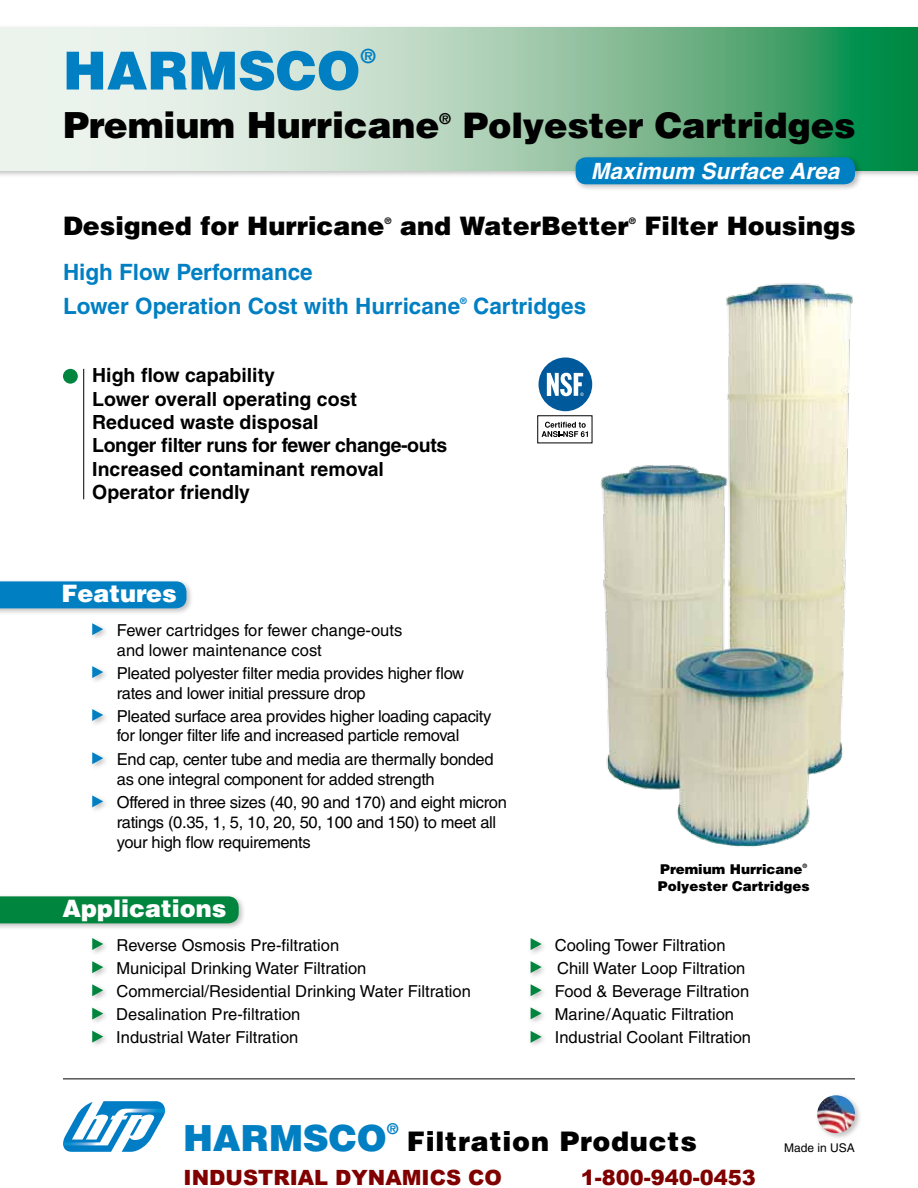
<style>
.page{position:relative;width:918px;height:1188px;background:#fff}
.page>*{position:absolute;margin:0;border:0;box-sizing:border-box;transform-origin:0 0}
.t1{font:900 52.5px "Helvetica";color:#007fc3}
.t2{font:900 36px "Helvetica";letter-spacing:-.005em;color:#000}
.t3{font:900 36px "Helvetica";color:#007fc3}
.t4{font:900 35.25px "Helvetica";letter-spacing:-.005em;color:#000}
.t5{font:900 27px "Helvetica";letter-spacing:.03em;color:#000}
.t6{font:900 25.5px "Helvetica";color:#000}
.t7{font:900 24px "Helvetica";color:#fff}
.t8{font:700 22.5px/34.2px "Helvetica";color:#007fc3}
.t9{font:italic 700 22.5px "Helvetica";color:#fff}
.t10{font:900 21px "Arial";color:#800000}
.t11{font:700 19.5px/23.4px "Helvetica";color:#000}
.t12{font:900 19.5px "Helvetica";color:#007fc3}
.t13{font:16.5px/19.8px "Helvetica";letter-spacing:-.02em;color:#000}
.t14{font:16.5px/23.1px "Helvetica";color:#000}
.t15{font:900 15px "Helvetica";color:#000}
.t16{font:900 14.85px "Helvetica";color:#007fc3}
.t17{font:900 13.5px "Helvetica";color:#000}
.t18{font:12px "Helvetica";color:#000}
.t19{font:900 9px "Helvetica";color:#000}
.t20{font:700 9px "Helvetica";color:#007fc3}
.t21{font:900 6px "Helvetica";color:#000}
</style>
<div class="page">
<img style="left:583px;top:283px;width:270px;height:564px">
<div style="left:0;top:24px;width:918px;height:154px;background:#000;opacity:.25"></div>
<svg style="left:0;top:27px;width:918px;height:144px;background:#a1cdb1"></svg>
<svg style="left:63px;top:1101px;width:102px;height:51px"></svg>
<div style="left:814px;top:1093px;width:48px;height:48px;background:#000;opacity:.25"></div>
<img style="left:817px;top:1095px;width:38px;height:38px;border-radius:19px">
<div style="left:63px;top:369px;width:15px;height:15px;background:#00853f;border-radius:50%"></div>
<hr style="left:83px;top:369px;width:1px;height:130px;background:#000">
<hr style="left:63px;top:1078px;width:792px;height:1px;background:#000">
<div style="left:89px;top:621px;width:21px;height:21px;background:#000;opacity:.25"></div>
<svg style="left:92px;top:623px;width:11px;height:12px"></svg>
<div style="left:89px;top:664px;width:21px;height:21px;background:#000;opacity:.25"></div>
<svg style="left:92px;top:666px;width:11px;height:12px"></svg>
<div style="left:89px;top:707px;width:21px;height:21px;background:#000;opacity:.25"></div>
<svg style="left:92px;top:709px;width:11px;height:12px"></svg>
<div style="left:89px;top:750px;width:21px;height:21px;background:#000;opacity:.25"></div>
<svg style="left:92px;top:752px;width:11px;height:12px"></svg>
<div style="left:89px;top:793px;width:21px;height:21px;background:#000;opacity:.25"></div>
<svg style="left:92px;top:795px;width:11px;height:12px"></svg>
<div style="left:0;top:579px;width:194px;height:37px;background:#000;opacity:.25"></div>
<div style="left:0;top:581px;width:186px;height:27px;background:#007fc3"></div>
<div style="left:573px;top:155px;width:289px;height:37px;background:#000;opacity:.25"></div>
<div style="left:576px;top:157px;width:279px;height:27px;background:#007fc3;border-radius:10px"></div>
<div style="left:89px;top:1005px;width:21px;height:21px;background:#000;opacity:.25"></div>
<svg style="left:92px;top:1008px;width:11px;height:12px"></svg>
<div style="left:89px;top:1028px;width:21px;height:22px;background:#000;opacity:.25"></div>
<svg style="left:92px;top:1031px;width:11px;height:12px"></svg>
<div style="left:89px;top:982px;width:21px;height:21px;background:#000;opacity:.25"></div>
<svg style="left:92px;top:984px;width:11px;height:12px"></svg>
<div style="left:89px;top:959px;width:21px;height:21px;background:#000;opacity:.25"></div>
<svg style="left:92px;top:961px;width:11px;height:12px"></svg>
<div style="left:528px;top:936px;width:20px;height:21px;background:#000;opacity:.25"></div>
<svg style="left:531px;top:938px;width:11px;height:12px"></svg>
<div style="left:528px;top:959px;width:20px;height:21px;background:#000;opacity:.25"></div>
<svg style="left:531px;top:961px;width:11px;height:12px"></svg>
<div style="left:528px;top:982px;width:20px;height:21px;background:#000;opacity:.25"></div>
<svg style="left:531px;top:984px;width:11px;height:12px"></svg>
<div style="left:528px;top:1005px;width:20px;height:21px;background:#000;opacity:.25"></div>
<svg style="left:531px;top:1007px;width:11px;height:12px"></svg>
<div style="left:528px;top:1029px;width:20px;height:21px;background:#000;opacity:.25"></div>
<svg style="left:531px;top:1031px;width:11px;height:12px"></svg>
<div style="left:89px;top:936px;width:21px;height:21px;background:#000;opacity:.25"></div>
<svg style="left:92px;top:938px;width:11px;height:12px"></svg>
<div style="left:0;top:894px;width:246px;height:37px;background:#000;opacity:.25"></div>
<div style="left:0;top:896px;width:239px;height:27px;background:#00853f"></div>
<svg style="left:542px;top:422px;width:46px;height:15px"></svg>
<div style="left:539px;top:357px;width:53px;height:54px;background:#00599b;border-radius:50%"></div>
<svg style="left:547px;top:373px;width:37px;height:23px"></svg>
<h1 class="t1" style="left:63px;top:36px;width:299px">HARMSCO</h1>
<p class="t12" style="left:360px;top:43px;width:17px">®</p>
<h2 class="t2" style="left:63px;top:101px;width:378px">Premium Hurricane</h2>
<p class="t15" style="left:439px;top:109px;width:13px">®</p>
<h3 class="t4" style="left:463px;top:102px;width:394px">Polyester Cartridges</h3>
<h3 class="t9" style="left:591px;top:157px;width:250px">Maximum Surface Area</h3>
<h3 class="t6" style="left:63px;top:209px;width:323px">Designed for Hurricane</h3>
<p class="t19" style="left:385px;top:215px;width:9px">®</p>
<h3 class="t6" style="left:400px;top:209px;width:230px">and WaterBetter</h3>
<p class="t19" style="left:629px;top:215px;width:9px">®</p>
<h3 class="t6" style="left:645px;top:209px;width:213px">Filter Housings</h3>
<h3 class="t8" style="left:63px;top:255px;width:399px">High Flow Performance<br>Lower Operation Cost with Hurricane</h3>
<p class="t20" style="left:460px;top:295px;width:8px">®</p>
<h3 class="t8" style="left:473px;top:289px;width:115px">Cartridges</h3>
<p class="t11" style="left:92px;top:363px;width:357px">High flow capability<br>Lower overall operating cost<br>Reduced waste disposal<br>Longer filter runs for fewer change-outs<br>Increased contaminant removal<br>Operator friendly</p>
<h3 class="t7" style="left:61px;top:578px;width:117px">Features</h3>
<p class="t14" style="left:117px;top:620px;width:287px;line-height:19.8px">Fewer cartridges for fewer change-outs and lower maintenance cost</p>
<p class="t13" style="left:117px;top:663px;width:349px">Pleated polyester filter media provides higher flow rates and lower initial pressure drop</p>
<p class="t13" style="left:117px;top:706px;width:376px">Pleated surface area provides higher loading capacity for longer filter life and increased particle removal</p>
<p class="t13" style="left:117px;top:749px;width:378px">End cap, center tube and media are thermally bonded as one integral component for added strength</p>
<p class="t13" style="left:117px;top:792px;width:392px">Offered in three sizes (40, 90 and 170) and eight micron ratings (0.35, 1, 5, 10, 20, 50, 100 and 150) to meet all your high flow requirements</p>
<h3 class="t7" style="left:62px;top:893px;width:166px">Applications</h3>
<p class="t14" style="left:117px;top:933px;width:224px">Reverse Osmosis Pre-filtration</p>
<p class="t14" style="left:117px;top:957px;width:251px">Municipal Drinking Water Filtration</p>
<p class="t14" style="left:117px;top:980px;width:356px">Commercial/Residential Drinking Water Filtration</p>
<p class="t14" style="left:116px;top:1003px;width:186px">Desalination Pre-filtration<br>Industrial Water Filtration</p>
<p class="t17" style="left:660px;top:861px;width:144px">Premium Hurricane</p>
<p class="t21" style="left:803px;top:862px;width:6px">®</p>
<p class="t17" style="left:658px;top:877px;width:153px">Polyester Cartridges</p>
<p class="t14" style="left:555px;top:934px;width:198px">Cooling Tower Filtration<br>Chill Water Loop Filtration<br>Food &amp; Beverage Filtration<br>Marine/Aquatic Filtration<br>Industrial Coolant Filtration</p>
<h2 class="t3" style="left:183px;top:1115px;width:205px">HARMSCO</h2>
<p class="t16" style="left:387px;top:1119px;width:13px">®</p>
<h3 class="t5" style="left:407px;top:1124px;width:292px">Filtration Products</h3>
<p class="t10" style="left:184px;top:1162px;width:320px">INDUSTRIAL DYNAMICS CO</p>
<p class="t10" style="left:581px;top:1162px;width:177px">1-800-940-0453</p>
<p class="t18" style="left:784px;top:1141px;width:72px">Made in USA</p>
</div>
